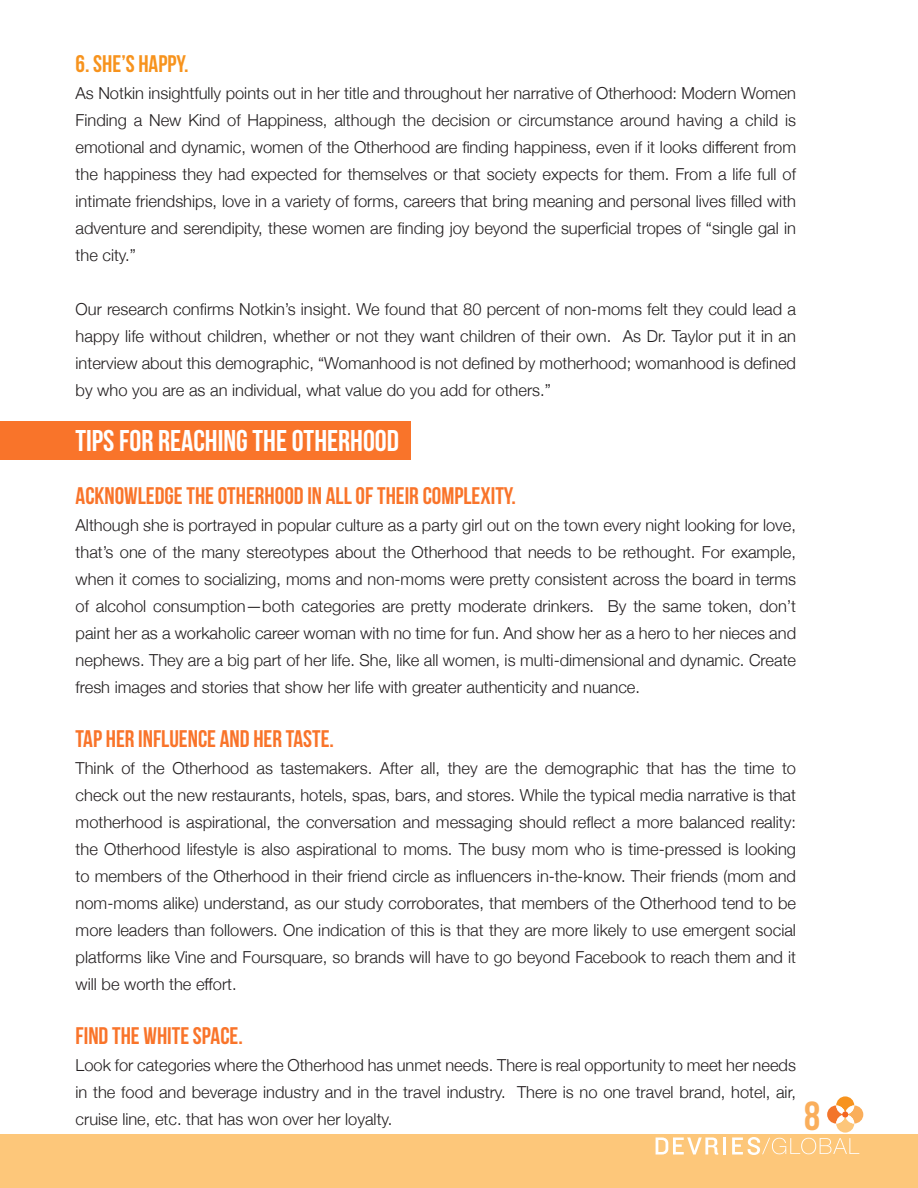
<style>
.page{position:relative;width:918px;height:1188px;background:#fff}
.page>*{position:absolute;margin:0;border:0;box-sizing:border-box;transform-origin:0 0}
.t1{font:40.5px "Bebas Neue";color:#faae5b}
.t2{font:30px "Bebas Neue";color:#fff}
.t3{font:24px "Bebas Neue";color:#f9742a}
.t4{font:24px "Bebas Neue";color:#f7931d}
.t5{font:300 16.5px/27px "Helvetica Neue";color:#231f20;text-align:justify}
</style>
<div class="page">
<div style="left:0;top:422px;width:410px;height:38px;background:#f9742a"></div>
<div style="left:0;top:1134px;width:918px;height:54px;background:#fdc77a"></div>
<svg style="left:656px;top:1137px;width:62px;height:18px"></svg>
<hr style="left:723px;top:1137px;width:3px;height:18px;background:#fff">
<svg style="left:732px;top:1096px;width:131px;height:59px"></svg>
<p class="t4" style="left:76px;top:51px;width:114px">6. SHE’S HAPPY.</p>
<p class="t5" style="left:76px;top:79px;width:722px">As Notkin insightfully points out in her title and throughout her narrative of Otherhood: Modern Women Finding a New Kind of Happiness, although the decision or circumstance around having a child is emotional and dynamic, women of the Otherhood are finding happiness, even if it looks different from the happiness they had expected for themselves or that society expects for them. From a life full of intimate friendships, love in a variety of forms, careers that bring meaning and personal lives filled with adventure and serendipity, these women are finding joy beyond the superficial tropes of “single gal in the city.”</p>
<p class="t5" style="left:76px;top:295px;width:722px">Our research confirms Notkin’s insight. We found that 80 percent of non-moms felt they could lead a happy life without children, whether or not they want children of their own. As Dr. Taylor put it in an interview about this demographic, “Womanhood is not defined by motherhood; womanhood is defined by who you are as an individual, what value do you add for others.”</p>
<p class="t2" style="left:76px;top:424px;width:325px">TIPS FOR REACHING THE OTHERHOOD</p>
<p class="t3" style="left:76px;top:483px;width:442px">ACKNOWLEDGE THE OTHERHOOD IN ALL OF THEIR COMPLEXITY.</p>
<p class="t5" style="left:76px;top:511px;width:722px">Although she is portrayed in popular culture as a party girl out on the town every night looking for love, that’s one of the many stereotypes about the Otherhood that needs to be rethought. For example, when it comes to socializing, moms and non-moms were pretty consistent across the board in terms of alcohol consumption—both categories are pretty moderate drinkers. By the same token, don’t paint her as a workaholic career woman with no time for fun. And show her as a hero to her nieces and nephews. They are a big part of her life. She, like all women, is multi-dimensional and dynamic. Create fresh images and stories that show her life with greater authenticity and nuance.</p>
<p class="t3" style="left:76px;top:726px;width:260px">TAP HER INFLUENCE AND HER TASTE.</p>
<p class="t5" style="left:76px;top:754px;width:722px">Think of the Otherhood as tastemakers. After all, they are the demographic that has the time to check out the new restaurants, hotels, spas, bars, and stores. While the typical media narrative is that motherhood is aspirational, the conversation and messaging should reflect a more balanced reality: the Otherhood lifestyle is also aspirational to moms. The busy mom who is time-pressed is looking to members of the Otherhood in their friend circle as influencers in-the-know. Their friends (mom and nom-moms alike) understand, as our study corroborates, that members of the Otherhood tend to be more leaders than followers. One indication of this is that they are more likely to use emergent social platforms like Vine and Foursquare, so brands will have to go beyond Facebook to reach them and it will be worth the effort.</p>
<p class="t3" style="left:76px;top:1023px;width:169px">FIND THE WHITE SPACE.</p>
<p class="t5" style="left:76px;top:1051px;width:722px">Look for categories where the Otherhood has unmet needs. There is real opportunity to meet her needs in the food and beverage industry and in the travel industry. There is no one travel brand, hotel, air, cruise line, etc. that has won over her loyalty.</p>
<p class="t1" style="left:804px;top:1093px;width:18px">8</p>
</div>
